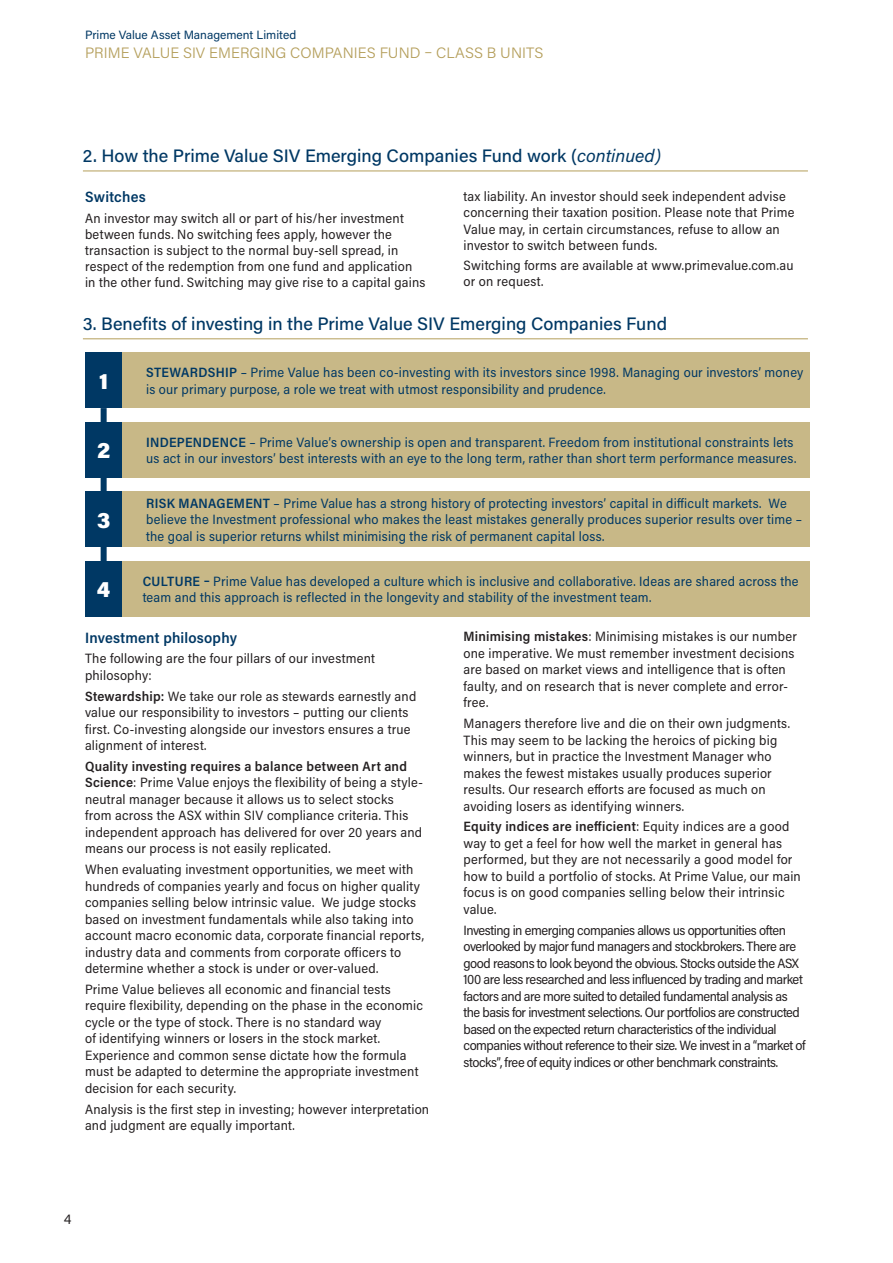
<style>
.page{position:relative;width:893px;height:1263px;background:#fff}
.page>*{position:absolute;margin:0;border:0;box-sizing:border-box;transform-origin:0 0}
.t1{font:900 22.5px "Acumin Pro";color:#fff}
.t2{font:500 18px "Acumin Pro";color:#003864}
.t3{font:300 15px "Acumin Pro";letter-spacing:.005em;color:#b49e5a}
.t4{font:600 15px "Acumin Pro Semi Cond";letter-spacing:.015em;color:#003864}
.t5{font:13.5px/16.5px "Acumin Pro Semi Cond";letter-spacing:.015em;color:#231f20}
.t6{font:13.5px/16.5px "Acumin Pro Semi Cond";letter-spacing:.015em;color:#003864}
.t7{font:13.5px/16.5px "Acumin Pro Semi Cond";letter-spacing:-.035em;color:#231f20}
.t8{font:13.5px "Acumin Pro";color:#231f20}
.t9{font:12px "Acumin Pro";color:#003864}
.s1{font-weight:400;font-style:italic}
.s2{font-weight:600}
</style>
<div class="page">
<hr style="left:83px;top:338px;width:725px;height:1px;background:#b49e5a">
<hr style="left:83px;top:171px;width:725px;height:1px;background:#b49e5a">
<div style="left:101px;top:408px;width:6px;height:160px;background:#003864"></div>
<div style="left:85px;top:353px;width:37px;height:55px;background:#003864"></div>
<div style="left:122px;top:353px;width:688px;height:55px;background:#c8b887"></div>
<div style="left:85px;top:492px;width:37px;height:55px;background:#003864"></div>
<div style="left:122px;top:492px;width:688px;height:55px;background:#c8b887"></div>
<div style="left:85px;top:422px;width:37px;height:55px;background:#003864"></div>
<div style="left:122px;top:422px;width:688px;height:55px;background:#c8b887"></div>
<div style="left:85px;top:561px;width:37px;height:55px;background:#003864"></div>
<div style="left:122px;top:561px;width:688px;height:55px;background:#c8b887"></div>
<p class="t9" style="left:85px;top:26px;width:213px">Prime Value Asset Management Limited</p>
<p class="t3" style="left:85px;top:43px;width:460px">PRIME VALUE SIV EMERGING COMPANIES FUND – CLASS B UNITS</p>
<h2 class="t2" style="left:83px;top:143px;width:579px">2. How the Prime Value SIV Emerging Companies Fund work (<span class="s1">continued)</span></h2>
<p class="t5" style="left:463px;top:188px;width:333px;line-height:16px">tax liability. An investor should seek independent advise concerning their taxation position. Please note that Prime Value may, in certain circumstances, refuse to allow an investor to switch between funds.</p>
<p class="t5" style="left:463px;top:256px;width:332px">Switching forms are available at www.primevalue.com.au or on request.</p>
<h2 class="t2" style="left:83px;top:311px;width:586px">3. Benefits of investing in the Prime Value SIV Emerging Companies Fund</h2>
<p class="t4" style="left:85px;top:187px;width:62px">Switches</p>
<p class="t5" style="left:85px;top:209px;width:342px;line-height:16px">An investor may switch all or part of his/her investment between funds. No switching fees apply, however the transaction is subject to the normal buy-sell spread, in respect of the redemption from one fund and application in the other fund. Switching may give rise to a capital gains</p>
<h1 class="t1" style="left:99px;top:365px;width:11px">1</h1>
<p class="t6" style="left:146px;top:364px;width:659px"><span class="s2">STEWARDSHIP</span> – Prime Value has been co-investing with its investors since 1998. Managing our investors’ money is our primary purpose, a role we treat with utmost responsibility and prudence.</p>
<h1 class="t1" style="left:97px;top:434px;width:15px">2</h1>
<p class="t6" style="left:146px;top:433px;width:652px"><span class="s2">INDEPENDENCE</span> – Prime Value’s ownership is open and transparent. Freedom from institutional constraints lets us act in our investors’ best interests with an eye to the long term, rather than short term performance measures.</p>
<h1 class="t1" style="left:97px;top:504px;width:15px">3</h1>
<p class="t6" style="left:146px;top:494px;width:657px"><span class="s2">RISK MANAGEMENT</span> – Prime Value has a strong history of protecting investors’ capital in difficult markets. We believe the Investment professional who makes the least mistakes generally produces superior results over time – the goal is superior returns whilst minimising the risk of permanent capital loss.</p>
<h1 class="t1" style="left:97px;top:573px;width:15px">4</h1>
<p class="t6" style="left:143px;top:572px;width:657px"><span class="s2">CULTURE –</span> Prime Value has developed a culture which is inclusive and collaborative. Ideas are shared across the team and this approach is reflected in the longevity and stability of the investment team.</p>
<p class="t4" style="left:85px;top:627px;width:153px">Investment philosophy</p>
<p class="t5" style="left:85px;top:650px;width:291px">The following are the four pillars of our investment philosophy:</p>
<p class="t5" style="left:85px;top:687px;width:333px"><span class="s2">Stewardship:</span> We take our role as stewards earnestly and value our responsibility to investors – putting our clients first. Co-investing alongside our investors ensures a true alignment of interest.</p>
<p class="t5" style="left:85px;top:757px;width:339px"><span class="s2">Quality investing requires a balance between Art and Science</span>: Prime Value enjoys the flexibility of being a style&shy;neutral manager because it allows us to select stocks from across the ASX within SIV compliance criteria. This independent approach has delivered for over 20 years and means our process is not easily replicated.</p>
<p class="t5" style="left:85px;top:860px;width:340px">When evaluating investment opportunities, we meet with hundreds of companies yearly and focus on higher quality companies selling below intrinsic value. We judge stocks based on investment fundamentals while also taking into account macro economic data, corporate financial reports, industry data and comments from corporate officers to determine whether a stock is under or over-valued.</p>
<p class="t5" style="left:85px;top:980px;width:339px">Prime Value believes all economic and financial tests require flexibility, depending on the phase in the economic cycle or the type of stock. There is no standard way<br>of identifying winners or losers in the stock market.<br>Experience and common sense dictate how the formula must be adapted to determine the appropriate investment decision for each security.</p>
<p class="t5" style="left:85px;top:1100px;width:346px">Analysis is the first step in investing; however interpretation and judgment are equally important.</p>
<p class="t5" style="left:463px;top:628px;width:335px"><span class="s2">Minimising mistakes</span>: Minimising mistakes is our number one imperative. We must remember investment decisions are based on market views and intelligence that is often faulty, and on research that is never complete and error&shy;free.</p>
<p class="t5" style="left:463px;top:714px;width:328px">Managers therefore live and die on their own judgments.<br>This may seem to be lacking the heroics of picking big winners, but in practice the Investment Manager who makes the fewest mistakes usually produces superior results. Our research efforts are focused as much on avoiding losers as identifying winners.</p>
<p class="t5" style="left:463px;top:818px;width:339px"><span class="s2">Equity indices are inefficient</span>: Equity indices are a good way to get a feel for how well the market in general has performed, but they are not necessarily a good model for how to build a portfolio of stocks. At Prime Value, our main focus is on good companies selling below their intrinsic value.</p>
<p class="t7" style="left:463px;top:921px;width:343px">Investing in emerging companies allows us opportunities often overlooked by major fund managers and stockbrokers. There are good reasons to look beyond the obvious. Stocks outside the ASX 100 are less researched and less influenced by trading and market factors and are more suited to detailed fundamental analysis as the basis for investment selections. Our portfolios are constructed based on the expected return characteristics of the individual companies without reference to their size. We invest in a “market of stocks”, free of equity indices or other benchmark constraints.</p>
<p class="t8" style="left:64px;top:1210px;width:9px">4</p>
</div>
